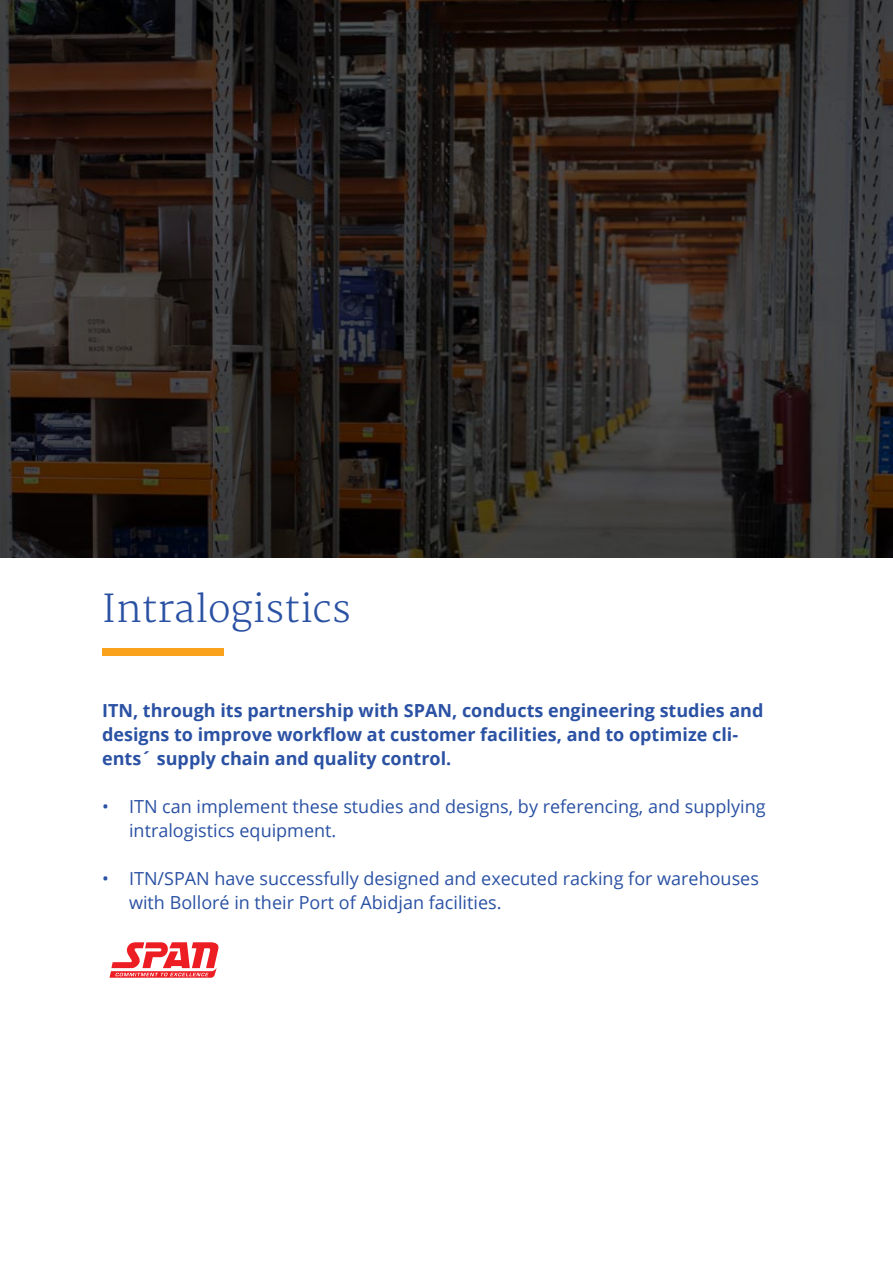
<style>
.page{position:relative;width:893px;height:1263px;background:#fff}
.page>*{position:absolute;margin:0;border:0;box-sizing:border-box;transform-origin:0 0}
.t1{font:300 37.5px "Merriweather";color:#2a51a3}
.t2{font:18px "Open Sans";color:#2a51a3}
.t3{font:700 18px "Open Sans";color:#2a51a3}
</style>
<div class="page">
<div style="left:102px;top:648px;width:122px;height:8px;background:#faa21b"></div>
<svg style="left:0;top:0;width:893px;height:558px;background:#2a2420"></svg>
<svg style="left:110px;top:942px;width:109px;height:36px"></svg>
<h1 class="t1" style="left:102px;top:587px;width:250px">Intralogistics</h1>
<p class="t3" style="left:102px;top:698px;width:663px">ITN, through its partnership with SPAN, conducts engineering studies and</p>
<p class="t3" style="left:102px;top:746px;width:351px">ents´ supply chain and quality control.</p>
<p class="t3" style="left:102px;top:722px;width:638px">designs to improve workflow at customer facilities, and to optimize cli-</p>
<p class="t2" style="left:102px;top:794px;width:8px">•</p>
<p class="t2" style="left:102px;top:866px;width:8px">•</p>
<p class="t2" style="left:129px;top:794px;width:638px">ITN can implement these studies and designs, by referencing, and supplying</p>
<p class="t2" style="left:129px;top:818px;width:209px">intralogistics equipment.</p>
<p class="t2" style="left:129px;top:866px;width:631px">ITN/SPAN have successfully designed and executed racking for warehouses</p>
<p class="t2" style="left:129px;top:890px;width:374px">with Bolloré in their Port of Abidjan facilities.</p>
</div>
